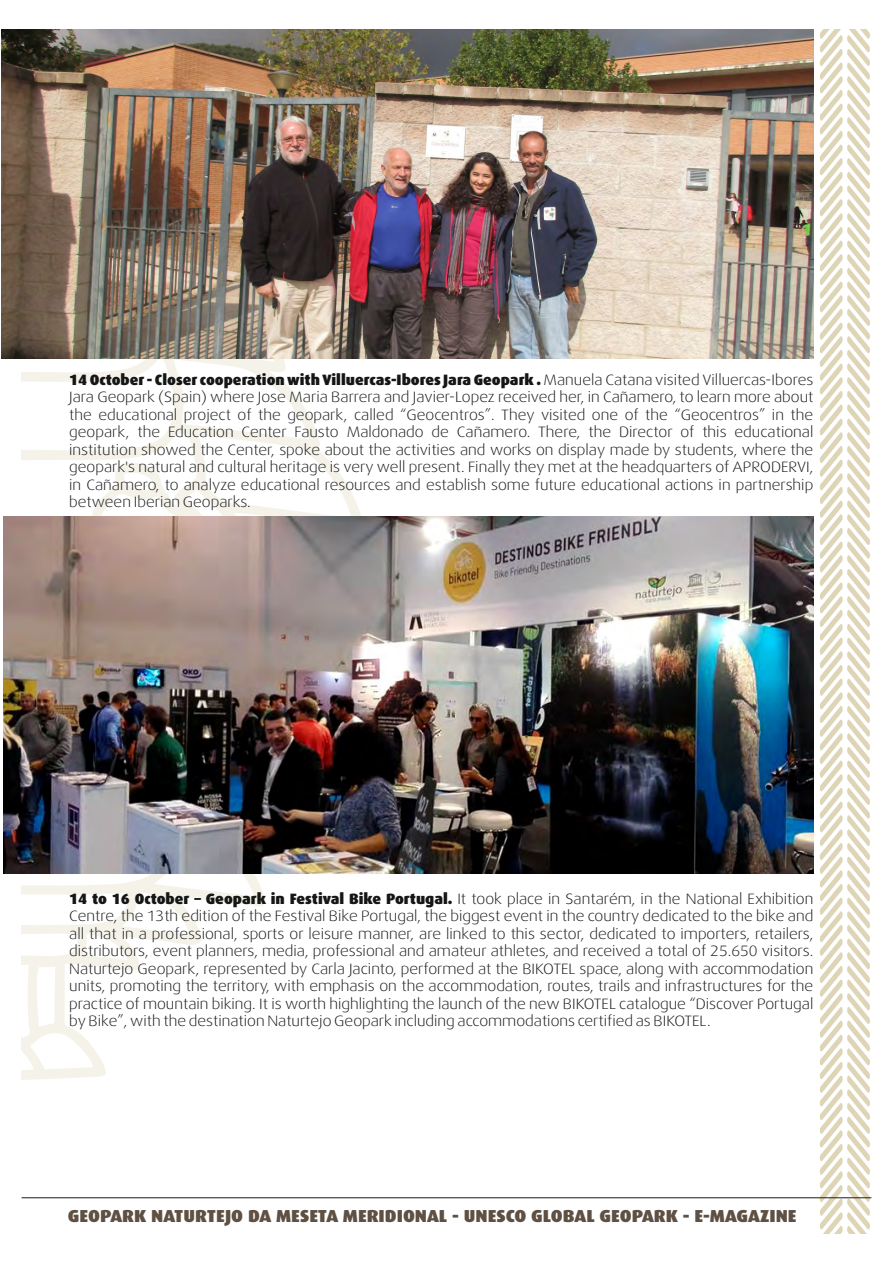
<style>
.page{position:relative;width:893px;height:1263px;background:#fff}
.page>*{position:absolute;margin:0;border:0;box-sizing:border-box;transform-origin:0 0}
.t1{font:900 17.4px "Dax";color:#5e5043;scale:1.06 1}
.t2{font:300 15px/17.5px "Dax Wide";color:#151616;text-align:justify}
.t3{font:900 15px "Dax";color:#151616}
.s1{font-family:"Dax Wide";font-weight:300}
.s2{font-family:"Dax";font-weight:900}
</style>
<div class="page">
<svg style="left:22px;top:359px;width:391px;height:721px"></svg>
<svg style="left:820px;top:30px;width:50px;height:1203px"></svg>
<hr style="left:22px;top:1197px;width:849px;height:1px;background:#221a0f">
<img style="left:2px;top:30px;width:811px;height:329px">
<img style="left:3px;top:516px;width:810px;height:357px">
<p class="t3" style="left:69px;top:371px;width:746px">14 October - Closer cooperation with Villuercas-Ibores Jara Geopark . <span class="s1">Manuela Catana visited Villuercas-Ibores</span></p>
<p class="t2" style="left:69px;top:388px;width:746px">Jara Geopark (Spain) where Jose Maria Barrera and Javier-Lopez received her, in Cañamero, to learn more about the educational project of the geopark, called “Geocentros”. They visited one of the “Geocentros” in the geopark, the Education Center Fausto Maldonado de Cañamero. There, the Director of this educational institution showed the Center, spoke about the activities and works on display made by students, where the geopark's natural and cultural heritage is very well present. Finally they met at the headquarters of APRODERVI, in Cañamero, to analyze educational resources and establish some future educational actions in partnership between Iberian Geoparks.</p>
<p class="t2" style="left:69px;top:890px;width:746px"><span class="s2">14 to 16 October – Geopark in Festival Bike Portugal.</span> It took place in Santarém, in the National Exhibition Centre, the 13th edition of the Festival Bike Portugal, the biggest event in the country dedicated to the bike and all that in a professional, sports or leisure manner, are linked to this sector, dedicated to importers, retailers, distributors, event planners, media, professional and amateur athletes, and received a total of 25.650 visitors.<br>Naturtejo Geopark, represented by Carla Jacinto, performed at the BIKOTEL space, along with accommodation units, promoting the territory, with emphasis on the accommodation, routes, trails and infrastructures for the practice of mountain biking. It is worth highlighting the launch of the new BIKOTEL catalogue “Discover Portugal by Bike”, with the destination Naturtejo Geopark including accommodations certified as BIKOTEL.</p>
<p class="t1" style="left:68px;top:1206px;width:689px">GEOPARK NATURTEJO DA MESETA MERIDIONAL - UNESCO GLOBAL GEOPARK - E-MAGAZINE</p>
</div>
